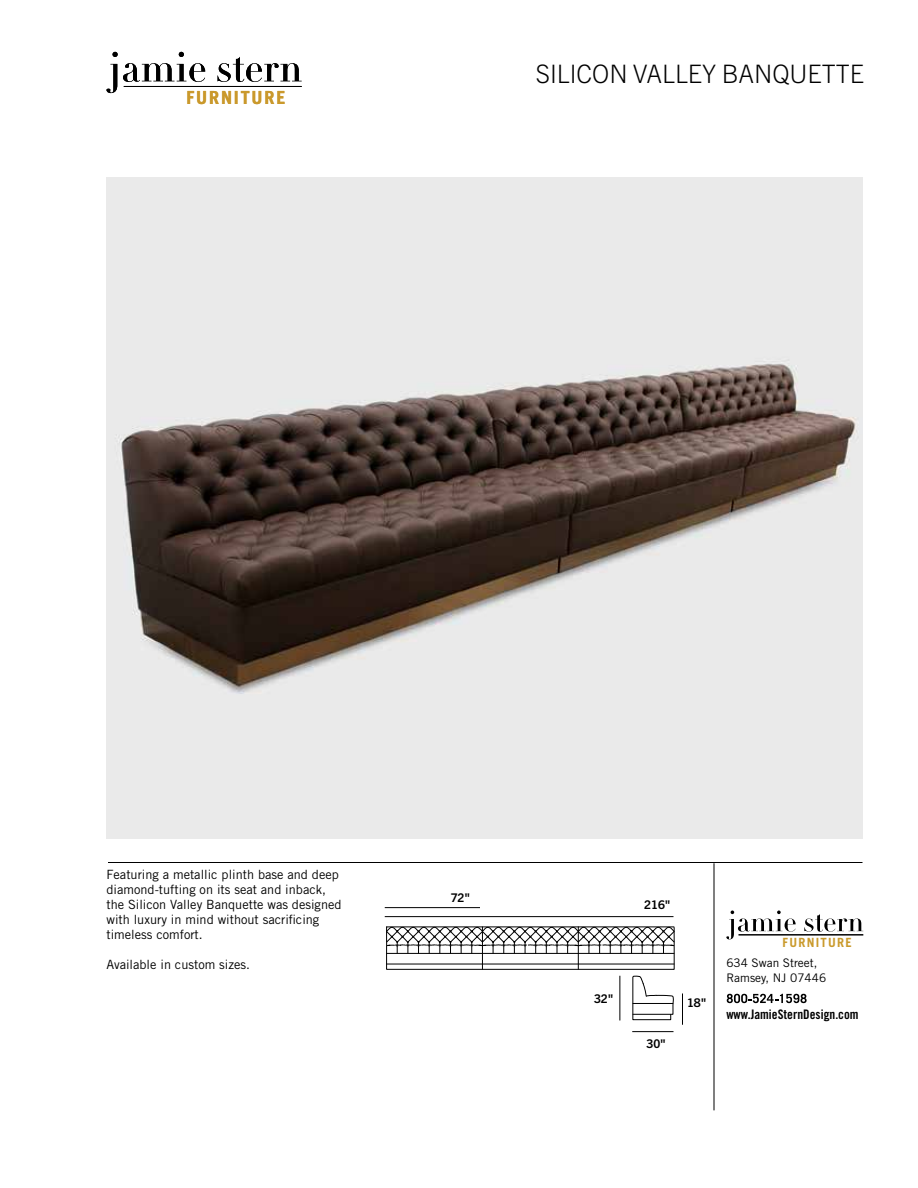
<style>
.page{position:relative;width:918px;height:1188px;background:#fff}
.page>*{position:absolute;margin:0;border:0;box-sizing:border-box;transform-origin:0 0}
.t1{font:300 25.5px "Trade Gothic Next LT Pro";color:#000}
.t2{font:700 18.15px "Trade Gothic";letter-spacing:.1em;color:#ca992c}
.t3{font:13.2px "Trade Gothic LT Std Bd Cn 20";color:#000}
.t4{font:12.75px/15px "Trade Gothic";color:#000}
.t5{font:700 12.75px "Trade Gothic LT Std";letter-spacing:.1em;color:#ca9a2c}
.t6{font:700 12px "Trade Gothic Next LT Pro";color:#000}
.t7{font:11.85px/14.2px "Trade Gothic";color:#000}
</style>
<div class="page">
<hr style="left:124px;top:86px;width:178px;height:1px;background:#000">
<svg style="left:107px;top:52px;width:98px;height:41px"></svg>
<svg style="left:218px;top:57px;width:84px;height:25px"></svg>
<svg style="left:727px;top:994px;width:80px;height:9px"></svg>
<hr style="left:738px;top:934px;width:125px;height:2px;background:#000">
<svg style="left:726px;top:911px;width:70px;height:28px"></svg>
<svg style="left:804px;top:914px;width:59px;height:18px"></svg>
<hr style="left:108px;top:862px;width:754px;height:1px;background:#000">
<hr style="left:714px;top:863px;width:1px;height:247px;background:#000">
<img style="left:106px;top:177px;width:756px;height:661px">
<svg style="left:386px;top:926px;width:289px;height:44px"></svg>
<hr style="left:387px;top:927px;width:287px;height:1px;background:#000">
<svg style="left:632px;top:976px;width:42px;height:44px"></svg>
<hr style="left:620px;top:976px;width:1px;height:44px;background:#000">
<hr style="left:385px;top:916px;width:289px;height:1px;background:#000">
<hr style="left:385px;top:907px;width:95px;height:1px;background:#000">
<hr style="left:632px;top:1031px;width:42px;height:1px;background:#000">
<hr style="left:682px;top:993px;width:1px;height:32px;background:#000">
<h2 class="t2" style="left:186px;top:86px;width:100px">FURNITURE</h2>
<h1 class="t1" style="left:536px;top:55px;width:330px">SILICON VALLEY BANQUETTE</h1>
<p class="t4" style="left:106px;top:867px;width:237px">Featuring a metallic plinth base and deep diamond-tufting on its seat and inback, the Silicon Valley Banquette was designed with luxury in mind without sacrificing timeless comfort.</p>
<p class="t4" style="left:106px;top:957px;width:145px">Available in custom sizes.</p>
<p class="t6" style="left:451px;top:889px;width:21px">72"</p>
<p class="t6" style="left:594px;top:991px;width:21px">32"</p>
<p class="t6" style="left:644px;top:897px;width:28px">216"</p>
<p class="t6" style="left:646px;top:1036px;width:21px">30"</p>
<p class="t6" style="left:687px;top:994px;width:21px">18"</p>
<p class="t5" style="left:782px;top:935px;width:71px">FURNITURE</p>
<p class="t7" style="left:726px;top:956px;width:101px">634 Swan Street,<br>Ramsey, NJ 07446</p>
<p class="t3" style="left:726px;top:1006px;width:134px">www.JamieSternDesign.com</p>
</div>
